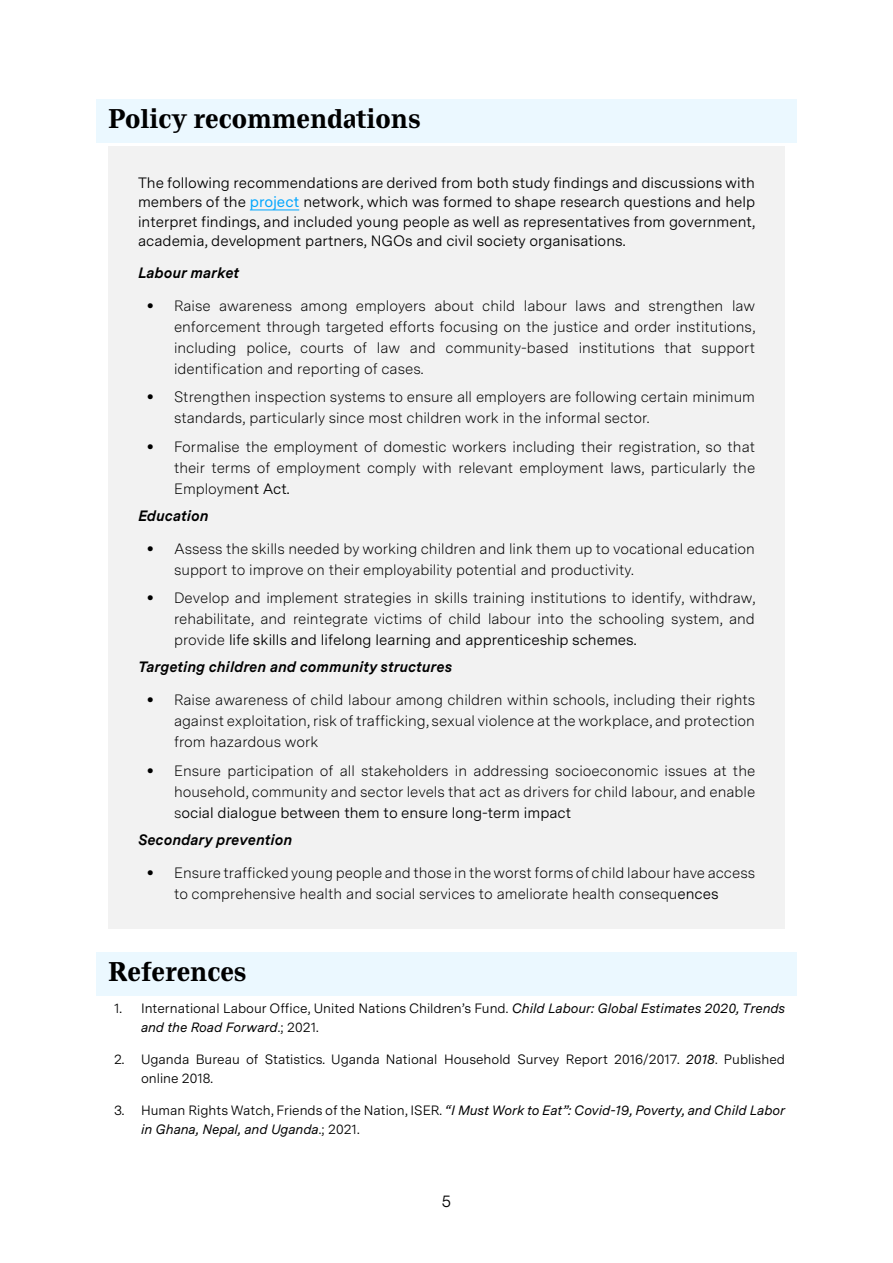
<style>
.page{position:relative;width:893px;height:1263px;background:#fff}
.page>*{position:absolute;margin:0;border:0;box-sizing:border-box;transform-origin:0 0}
.t1{font:700 27px "Messina Modern";color:#000}
.t2{font:16.5px "Messina Sans";color:#000}
.t3{font:300 15px/21px "Messina Sans";color:#000}
.t4{font:15px/19.5px "Messina Sans";color:#000;text-align:justify}
.t5{font:italic 700 15px "Messina Sans";color:#000}
.ReversedChars{font:900 15px "Montserrat";color:#000}
.t6{font:13.5px/19.5px "Messina Sans";color:#000}
.t7{font:italic 13.5px/19.5px "Messina Sans";color:#000}
.s1{color:#00a6ff}
.s2{font-weight:400}
.s3{font-style:italic}
.s4{font-style:normal}
</style>
<div class="page">
<div style="left:108px;top:146px;width:677px;height:783px;background:#f2f2f2"></div>
<div style="left:96px;top:952px;width:701px;height:43px;background:#ebf8ff"></div>
<div style="left:96px;top:99px;width:701px;height:43px;background:#ebf8ff"></div>
<hr style="left:250px;top:210px;width:49px;height:1px;background:#00a6ff">
<h2 class="t1" style="left:108px;top:98px;width:314px">Policy recommendations</h2>
<p class="t4" style="left:138px;top:172px;width:619px">The following recommendations are derived from both study findings and discussions with members of the <span class="s1">project</span> network, which was formed to shape research questions and help interpret findings, and included young people as well as representatives from government, academia, development partners, NGOs and civil society organisations.</p>
<h5 class="t5" style="left:138px;top:261px;width:103px">Labour market</h5>
<p class="ReversedChars" style="left:147px;top:294px;width:8px">ظ</p>
<p class="t3" style="left:174px;top:294px;width:38px">Raise</p>
<p class="t3" style="left:219px;top:294px;width:74px">awareness</p>
<p class="t3" style="left:300px;top:294px;width:456px">among employers about child labour laws and strengthen law</p>
<p class="t3" style="left:174px;top:315px;width:583px">enforcement through targeted efforts focusing on the justice and order institutions,</p>
<p class="t3" style="left:174px;top:336px;width:583px">including police, courts of law and community-based institutions that support</p>
<p class="t3" style="left:174px;top:357px;width:251px">identification and reporting of cases.</p>
<p class="t3" style="left:174px;top:386px;width:582px">Strengthen inspection systems to ensure all employers are following certain minimum standards, particularly since most children work in the informal sector.</p>
<p class="t3" style="left:174px;top:435px;width:583px;text-align:justify">Formalise the employment of domestic workers including their registration, so that their terms of employment comply with relevant employment laws, particularly the Employme<span class="s2">nt Act.</span></p>
<h5 class="t5" style="left:138px;top:504px;width:72px">Education</h5>
<p class="ReversedChars" style="left:147px;top:537px;width:8px">ظ</p>
<p class="t3" style="left:174px;top:537px;width:582px">Assess the skills needed by working children and link them up to vocational education</p>
<p class="t3" style="left:174px;top:558px;width:461px">support to improve on their employability potential and productivity.</p>
<p class="ReversedChars" style="left:147px;top:587px;width:8px">ظ</p>
<p class="t3" style="left:174px;top:587px;width:583px">Develop and implement strategies in skills training institutions to identify, withdraw,</p>
<p class="t3" style="left:174px;top:608px;width:582px">rehabilitate, and reintegrate victims of child labour into the schooling system, and provide <span class="s2">life skills and lifelong learning and apprenticeship schemes.</span></p>
<h5 class="t5" style="left:138px;top:656px;width:316px">Targeting children and community structures</h5>
<p class="ReversedChars" style="left:147px;top:689px;width:8px">ظ</p>
<p class="t3" style="left:174px;top:689px;width:583px">Raise awareness of child labour among children within schools, including their rights</p>
<p class="t3" style="left:174px;top:710px;width:582px">against exploitation, risk of trafficking, sexual violence at the workplace, and protection from hazardous work</p>
<p class="ReversedChars" style="left:147px;top:759px;width:8px">ظ</p>
<p class="t3" style="left:174px;top:759px;width:583px">Ensure participation of all stakeholders in addressing socioeconomic issues at the</p>
<p class="t3" style="left:174px;top:780px;width:583px">household, community and sector levels that act as drivers for child labour, and enable s<span class="s2">ocial dialogue between them to ensure long-term impact</span></p>
<h5 class="t5" style="left:138px;top:828px;width:156px">Secondary prevention</h5>
<p class="ReversedChars" style="left:147px;top:861px;width:8px">ظ</p>
<p class="t3" style="left:174px;top:861px;width:583px">Ensure trafficked young people and those in the worst forms of child labour have access</p>
<p class="t3" style="left:174px;top:882px;width:546px">to comprehensive health and social services to ameliorate health consequ<span class="s2">ences</span></p>
<p class="ReversedChars" style="left:147px;top:386px;width:8px">ظ</p>
<p class="ReversedChars" style="left:147px;top:435px;width:8px">ظ</p>
<h2 class="t1" style="left:108px;top:951px;width:140px">References</h2>
<p class="t6" style="left:141px;top:998px;width:646px;text-indent:-27px">1. International Labour Office, United Nations Children’s Fund. <span class="s3">Child Labour: Global Estimates 2020, Trends and the Road Forward</span>.; 2021.</p>
<p class="t6" style="left:141px;top:1049px;width:645px;text-indent:-27px">2. Uganda Bureau of Statistics. Uganda National Household Survey Report 2016/2017. <span class="s3">2018</span>. Published online 2018.</p>
<p class="t7" style="left:141px;top:1100px;width:646px;text-indent:-27px"><span class="s4">3. Human Rights Watch, Friends of the Nation, ISER.</span> “I Must Work to Eat”: Covid-19, Poverty, and Child Labor in Ghana, Nepal, and Uganda<span class="s4">.; 2021.</span></p>
<p class="t2" style="left:442px;top:1188px;width:11px">5</p>
</div>
